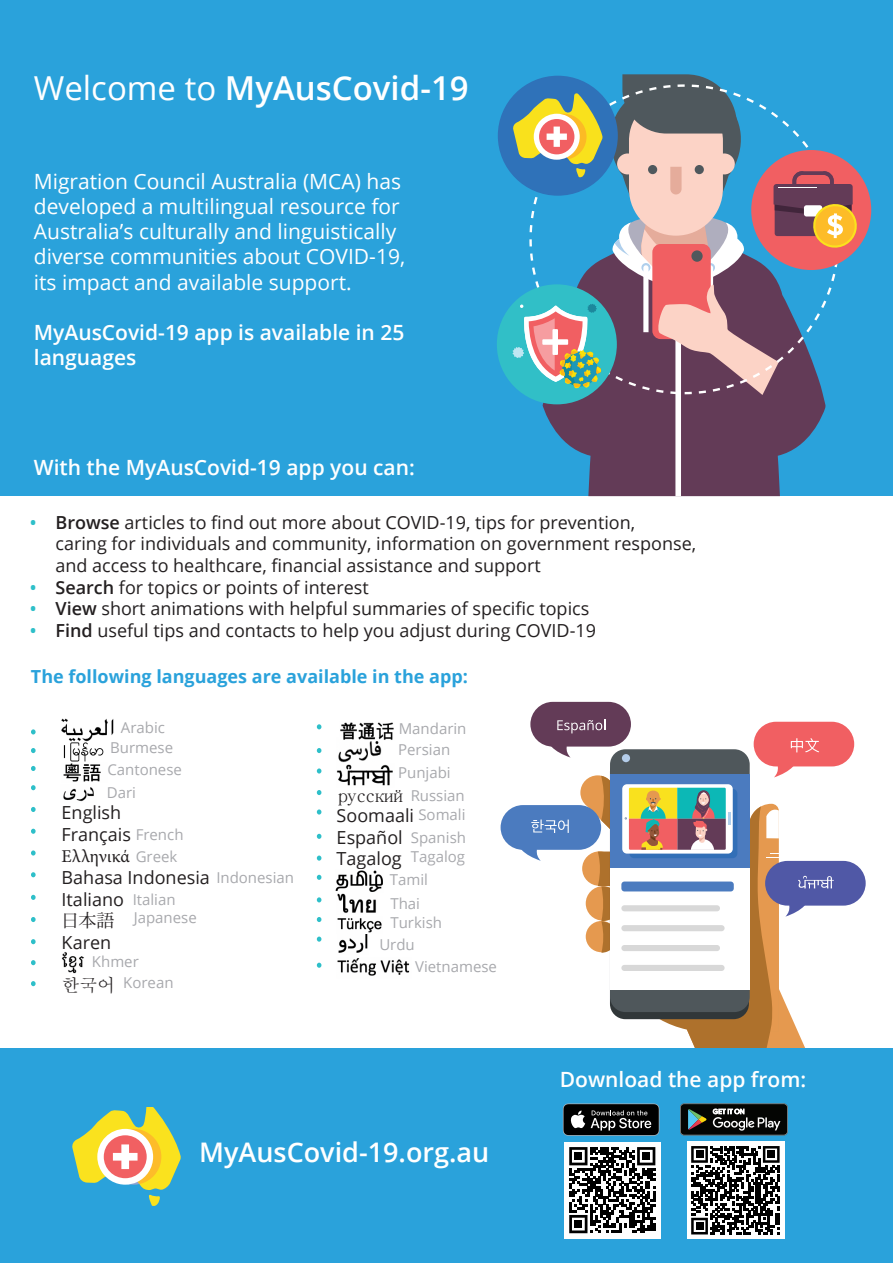
<style>
.page{position:relative;width:893px;height:1263px;background:#fff}
.page>*{position:absolute;margin:0;border:0;box-sizing:border-box;transform-origin:0 0}
.t1{font:600 33px "Open Sans";color:#fff}
.t2{font:600 27px "Open Sans";color:#fff}
.t3{font:21px/25.2px "Open Sans";color:#fff}
.t4{font:600 21px/25.2px "Open Sans";color:#fff}
.t5{font:18px/21.6px "Open Sans";color:#231f20}
.t6{font:700 18px "Open Sans";color:#2aa2db}
.t7{font:18px "Minion Pro";color:#231f20}
.t8{font:300 18px "Adobe Song Std";letter-spacing:-.49em;color:#231f20}
.t9{font:18px "Koz Min Pr 6 N";color:#231f20}
.t10{font:500 18px "Adobe Myungjo Std";color:#231f20}
.t11{font:15px/21.8px "Open Sans";color:#a8a9ad}
.s1{font-weight:400}
.s2{font-weight:600;color:#2ebfc9}
.s3{font-weight:600}
</style>
<div class="page">
<div style="left:501px;top:805px;width:100px;height:45px;background:#4b7bbf;border-radius:22px"></div>
<div style="left:530px;top:702px;width:101px;height:44px;background:#633b57;border-radius:22px"></div>
<div style="left:754px;top:722px;width:100px;height:44px;background:#f15f62;border-radius:22px"></div>
<div style="left:765px;top:861px;width:101px;height:45px;background:#5058a6;border-radius:22px"></div>
<svg style="left:519px;top:720px;width:315px;height:328px"></svg>
<div style="left:0;top:1048px;width:893px;height:215px;background:#2aa2db"></div>
<div style="left:0;top:0;width:893px;height:576px;background:#2aa2db"></div>
<div style="left:0;top:496px;width:893px;height:102px;background:#fff"></div>
<svg style="left:543px;top:394px;width:66px;height:102px;fill:#633b57"></svg>
<svg style="left:529px;top:84px;width:80px;height:310px"></svg>
<div style="left:498px;top:76px;width:120px;height:120px;background:#2f72b9;border-radius:50%"></div>
<div style="left:497px;top:284px;width:120px;height:120px;background:#31bfc7;border-radius:50%"></div>
<svg style="left:513px;top:304px;width:88px;height:84px"></svg>
<div style="left:751px;top:150px;width:120px;height:120px;background:#f15f62;border-radius:50%"></div>
<svg style="left:609px;top:74px;width:250px;height:422px"></svg>
<svg style="left:513px;top:93px;width:90px;height:85px"></svg>
<svg style="left:72px;top:1107px;width:109px;height:99px"></svg>
<svg style="left:563px;top:1103px;width:96px;height:33px;background:#303335"></svg>
<svg style="left:680px;top:1103px;width:108px;height:32px;background:#2e3331"></svg>
<div style="left:564px;top:1142px;width:97px;height:96px;background:#fff"></div>
<svg style="left:569px;top:1147px;width:86px;height:86px"></svg>
<div style="left:574px;top:1152px;width:8px;height:8px;background:#000"></div>
<div style="left:642px;top:1152px;width:8px;height:8px;background:#000"></div>
<div style="left:574px;top:1220px;width:8px;height:8px;background:#000"></div>
<div style="left:687px;top:1141px;width:97px;height:98px;background:#fff"></div>
<svg style="left:691px;top:1146px;width:89px;height:88px"></svg>
<div style="left:696px;top:1151px;width:7px;height:7px;background:#000"></div>
<div style="left:768px;top:1151px;width:7px;height:7px;background:#000"></div>
<div style="left:696px;top:1222px;width:7px;height:8px;background:#000"></div>
<img style="left:62px;top:952px;width:22px;height:22px">
<img style="left:63px;top:763px;width:38px;height:19px">
<img style="left:338px;top:741px;width:44px;height:22px">
<img style="left:337px;top:764px;width:56px;height:22px">
<img style="left:337px;top:893px;width:39px;height:20px">
<img style="left:338px;top:934px;width:30px;height:19px">
<svg style="left:31px;top:729px;width:5px;height:5px"></svg>
<svg style="left:31px;top:748px;width:5px;height:5px"></svg>
<svg style="left:31px;top:766px;width:5px;height:5px"></svg>
<svg style="left:31px;top:785px;width:5px;height:5px"></svg>
<svg style="left:31px;top:807px;width:5px;height:5px"></svg>
<svg style="left:31px;top:829px;width:5px;height:5px"></svg>
<svg style="left:31px;top:850px;width:5px;height:5px"></svg>
<svg style="left:31px;top:872px;width:5px;height:5px"></svg>
<svg style="left:31px;top:895px;width:5px;height:5px"></svg>
<svg style="left:31px;top:917px;width:5px;height:5px"></svg>
<svg style="left:31px;top:939px;width:5px;height:5px"></svg>
<svg style="left:31px;top:960px;width:5px;height:5px"></svg>
<svg style="left:31px;top:981px;width:5px;height:5px"></svg>
<svg style="left:317px;top:724px;width:4px;height:5px"></svg>
<svg style="left:317px;top:748px;width:4px;height:5px"></svg>
<svg style="left:317px;top:768px;width:4px;height:5px"></svg>
<svg style="left:317px;top:790px;width:4px;height:5px"></svg>
<svg style="left:317px;top:809px;width:4px;height:5px"></svg>
<svg style="left:317px;top:834px;width:4px;height:5px"></svg>
<svg style="left:317px;top:855px;width:4px;height:6px"></svg>
<svg style="left:317px;top:875px;width:4px;height:5px"></svg>
<svg style="left:317px;top:897px;width:4px;height:5px"></svg>
<svg style="left:317px;top:917px;width:4px;height:5px"></svg>
<svg style="left:317px;top:936px;width:4px;height:6px"></svg>
<svg style="left:317px;top:963px;width:4px;height:5px"></svg>
<img style="left:336px;top:870px;width:47px;height:22px">
<img style="left:340px;top:722px;width:54px;height:18px">
<img style="left:337px;top:918px;width:45px;height:15px">
<img style="left:63px;top:787px;width:31px;height:15px">
<img style="left:62px;top:718px;width:51px;height:23px">
<img style="left:63px;top:742px;width:41px;height:19px">
<img style="left:337px;top:958px;width:73px;height:18px">
<h1 class="t1" style="left:34px;top:65px;width:436px"><span class="s1">Welcome to</span> MyAusCovid-19</h1>
<p class="t3" style="left:34px;top:168px;width:373px">Migration Council Australia (MCA) has developed a multilingual resource for Australia’s culturally and linguistically diverse communities about COVID-19, its impact and available support.</p>
<p class="t4" style="left:34px;top:319px;width:372px">MyAusCovid-19 app is available in 25 languages</p>
<p class="t4" style="left:34px;top:454px;width:382px">With the MyAusCovid-19 app you can:</p>
<p class="t5" style="left:55px;top:511px;width:642px;text-indent:-26px"><span class="s2">•</span> <span class="s3">Browse</span> articles to find out more about COVID-19, tips for prevention,<br>caring for individuals and community, information on government response, and access to healthcare, financial assistance and support</p>
<p class="t5" style="left:30px;top:576px;width:340px"><span class="s2">•</span> <span class="s3">Search</span> for topics or points of interest</p>
<p class="t5" style="left:30px;top:597px;width:561px"><span class="s2">•</span> <span class="s3">View</span> short animations with helpful summaries of specific topics</p>
<p class="t5" style="left:30px;top:619px;width:568px"><span class="s2">•</span> <span class="s3">Find</span> useful tips and contacts to help you adjust during COVID-19</p>
<p class="t6" style="left:31px;top:664px;width:439px">The following languages are available in the app:</p>
<p class="t11" style="left:110px;top:716px;width:64px;line-height:20.5px;text-align:center">Arabic<br>Burmese</p>
<p class="t11" style="left:107px;top:758px;width:77px;line-height:23px">Cantonese<br>Dari</p>
<p class="t11" style="left:136px;top:823px;width:49px">French<br>Greek</p>
<p class="t5" style="left:62px;top:801px;width:71px">English<br>Français</p>
<p class="t7" style="left:62px;top:845px;width:70px">Ελληνικά</p>
<p class="t5" style="left:62px;top:866px;width:150px">Bahasa Indonesia<br>Italiano</p>
<p class="t9" style="left:61px;top:910px;width:55px">日本語</p>
<p class="t5" style="left:62px;top:931px;width:51px">Karen</p>
<p class="t10" style="left:62px;top:976px;width:55px">한국어</p>
<p class="t11" style="left:133px;top:889px;width:66px;line-height:18.8px">Italian<br>Japanese</p>
<p class="t11" style="left:123px;top:950px;width:52px;text-indent:-31px">Khmer<br>Korean</p>
<p class="t11" style="left:216px;top:867px;width:79px">Indonesian</p>
<p class="t11" style="left:398px;top:717px;width:70px">Mandarin<br>Persian<br>Punjabi</p>
<p class="t11" style="left:411px;top:785px;width:56px;line-height:19.2px;text-align:center">Russian<br>Somali</p>
<p class="t11" style="left:411px;top:827px;width:57px;line-height:19px">Spanish<br>Tagalog</p>
<p class="t11" style="left:390px;top:867px;width:40px;line-height:24px">Tamil<br>Thai</p>
<p class="t11" style="left:379px;top:911px;width:64px;text-indent:11px">Turkish<br>Urdu</p>
<p class="t11" style="left:415px;top:955px;width:83px">Vietnamese</p>
<p class="t8" style="left:334px;top:785px;width:75px">русский</p>
<p class="t5" style="left:337px;top:804px;width:79px">Soomaali<br>Español<br>Tagalog</p>
<h2 class="t2" style="left:199px;top:1133px;width:292px">MyAusCovid-19.org.au</h2>
<p class="t4" style="left:560px;top:1066px;width:248px">Download the app from:</p>
</div>
